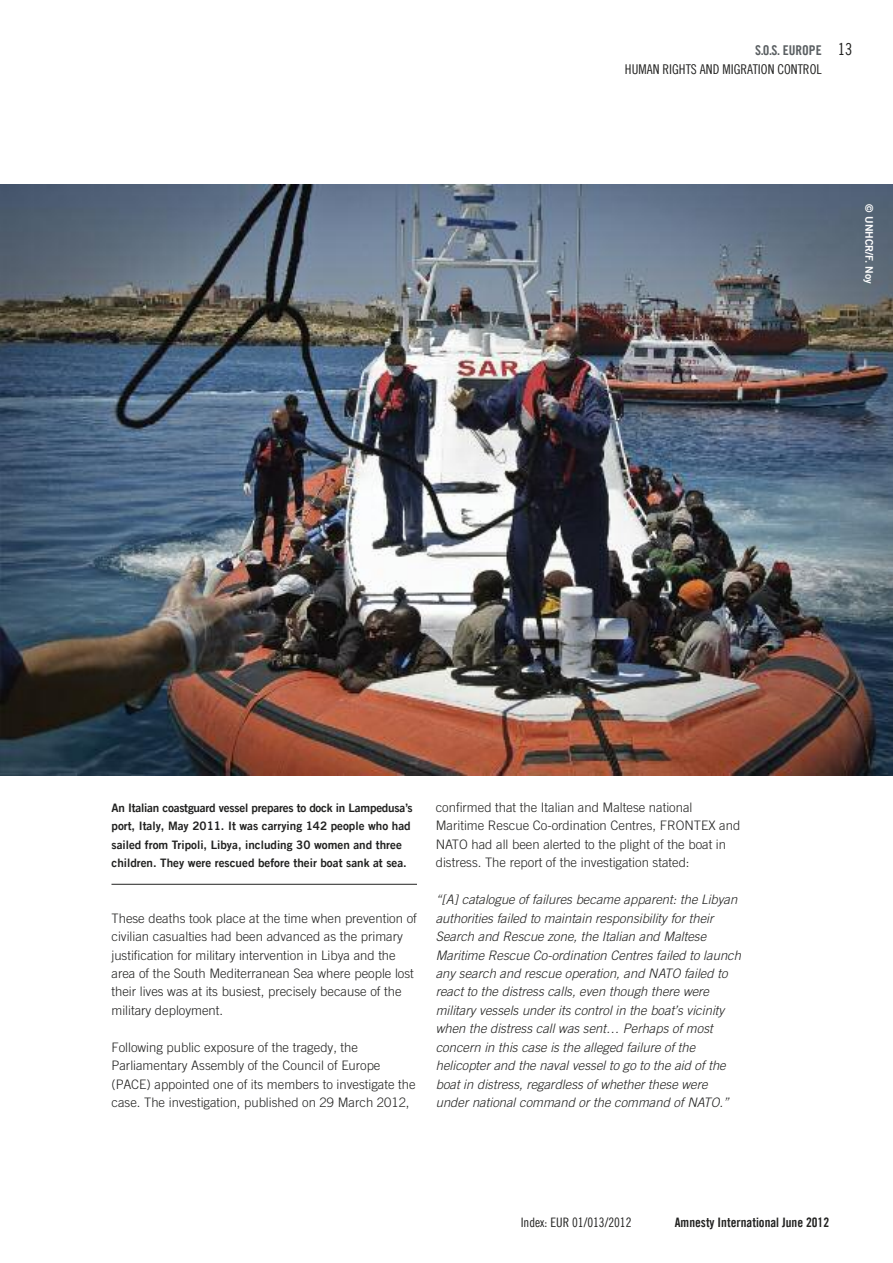
<style>
.page{position:relative;width:893px;height:1263px;background:#fff}
.page>*{position:absolute;margin:0;border:0;box-sizing:border-box;transform-origin:0 0}
.t1{font:16.5px "Amnesty Trade Gothic Cn 18";color:#222221}
.t2{font:13.5px "Amnesty Trade Gothic Cn 18";color:#222221}
.t3{font:13.5px "Amnesty Trade Gothic Bd Cn 20";color:#5a5f62}
.t4{font:300 13.05px/18.5px "Amnesty Trade Gothic";color:#222221}
.t5{font:italic 300 13.05px/18.5px "Amnesty Trade Gothic";color:#222221}
.t6{font:13.05px "Amnesty Trade Gothic Bd Cn 20";color:#222221}
.t7{font:13.05px "Amnesty Trade Gothic Cn 18";color:#222221}
.t8{font:11.7px/18.5px "Amnesty Trade Gothic Bd 2";color:#222221}
.t9{font:10.5px "Amnesty Trade Gothic Bd 2";color:#fff}
</style>
<div class="page">
<img style="left:0;top:185px;width:893px;height:590px">
<hr style="left:111px;top:884px;width:306px;height:1px;background:#222221">
<p class="t3" style="left:755px;top:42px;width:68px">S.O.S. EurOpE</p>
<p class="t2" style="left:625px;top:61px;width:198px">HUMAN RIGHTS AND MIGRATION CONTROL</p>
<p class="t1" style="left:838px;top:39px;width:16px">13</p>
<p class="t9" style="left:876px;top:204px;width:81px;rotate:90deg">© UNHCR/F. Noy</p>
<p class="t8" style="left:111px;top:798px;width:303px">An Italian coastguard vessel prepares to dock in Lampedusa’s port, Italy, May 2011. It was carrying 142 people who had sailed from Tripoli, Libya, including 30 women and three children. They were rescued before their boat sank at sea.</p>
<p class="t4" style="left:111px;top:908px;width:307px">These deaths took place at the time when prevention of civilian casualties had been advanced as the primary justification for military intervention in Libya and the area of the South Mediterranean Sea where people lost their lives was at its busiest, precisely because of the military deployment.</p>
<p class="t4" style="left:111px;top:1038px;width:306px">Following public exposure of the tragedy, the Parliamentary Assembly of the Council of Europe (PACE) appointed one of its members to investigate the case. The investigation, published on 29 March 2012,</p>
<p class="t4" style="left:436px;top:798px;width:306px">confirmed that the Italian and Maltese national Maritime Rescue Co-ordination Centres, FRONTEX and NATO had all been alerted to the plight of the boat in distress. The report of the investigation stated:</p>
<p class="t5" style="left:436px;top:890px;width:307px">“[A] catalogue of failures became apparent: the Libyan authorities failed to maintain responsibility for their Search and Rescue zone, the Italian and Maltese Maritime Rescue Co-ordination Centres failed to launch any search and rescue operation, and NATO failed to react to the distress calls, even though there were military vessels under its control in the boat’s vicinity when the distress call was sent… Perhaps of most concern in this case is the alleged failure of the helicopter and the naval vessel to go to the aid of the boat in distress, regardless of whether these were under national command or the command of NATO.”</p>
<p class="t7" style="left:521px;top:1214px;width:112px">INDEX: EUR 01/013/2012</p>
<p class="t6" style="left:675px;top:1214px;width:156px">Amnesty International June 2012</p>
</div>
